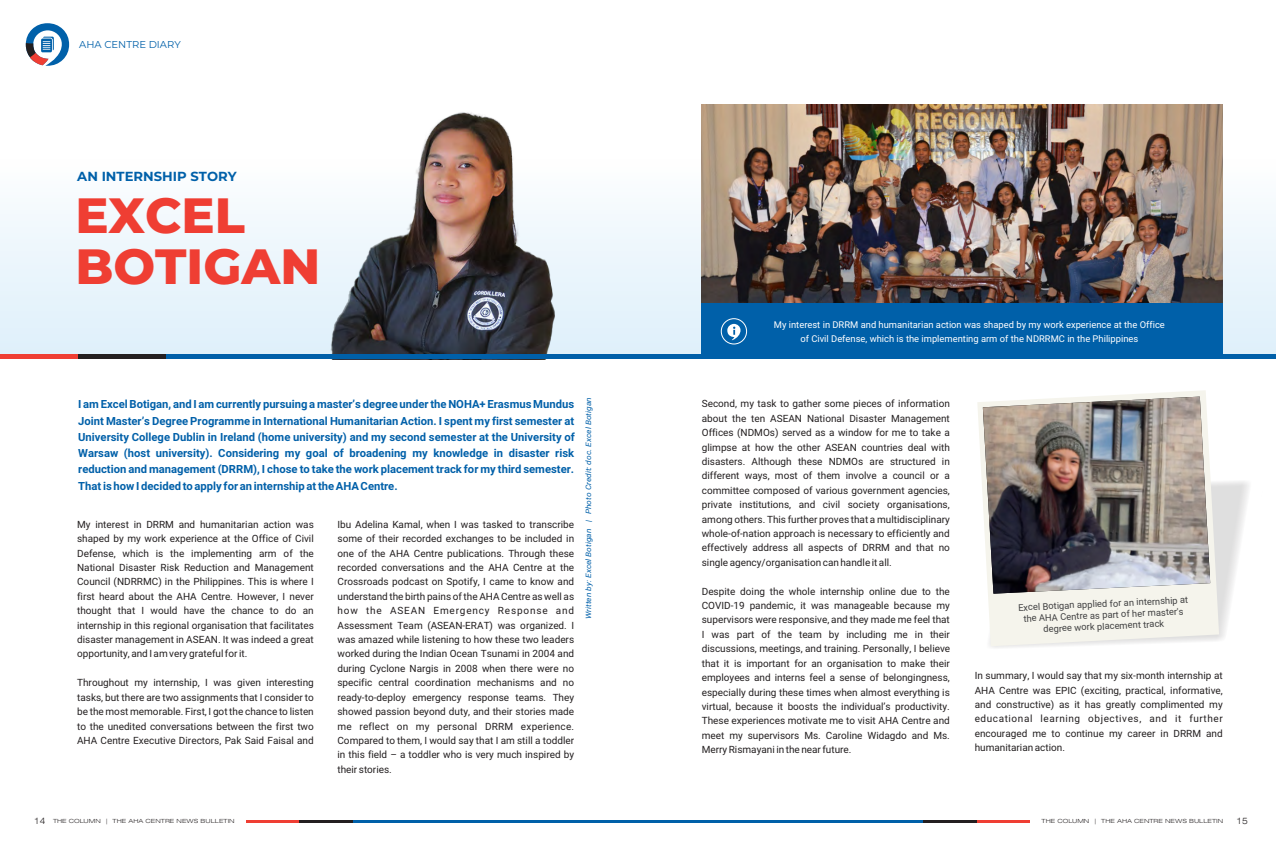
<style>
.page{position:relative;width:1276px;height:851px;background:#fff}
.page>*{position:absolute;margin:0;border:0;box-sizing:border-box;transform-origin:0 0}
.t1{font:800 49.5px/51.1px "Montserrat";color:#ef3e33}
.t2{font:700 13.12px "Montserrat";color:#0060a9}
.t3{font:700 11.25px/16.2px "Roboto";color:#0060a9;text-align:justify}
.t4{font:10px/14.4px "Roboto";color:#231f20;text-align:justify}
.t5{font:10px "Montserrat";color:#0060a9}
.t6{font:9.38px/13.5px "Roboto";color:#fff;text-align:center}
.t7{font:9.38px/11.2px "Roboto";color:#404041;text-align:center}
.t8{font:300 expanded 8.75px "Swiss 721 BT";color:#231f20}
.t9{font:italic 7.5px "Roboto";color:#0060a9;scale:1.12 1}
.t10{font:300 expanded 5.62px "Swiss 721 BT";color:#231f20;scale:1.16 1}
.s1{font-size:8.75px}
</style>
<div class="page">
<hr style="left:976px;top:820px;width:54px;height:2px;background:#ef3e33">
<hr style="left:923px;top:820px;width:53px;height:2px;background:#231f20">
<hr style="left:638px;top:820px;width:285px;height:2px;background:#0060a9">
<hr style="left:246px;top:820px;width:53px;height:2px;background:#ef3e33">
<hr style="left:299px;top:820px;width:54px;height:2px;background:#231f20">
<hr style="left:353px;top:820px;width:285px;height:2px;background:#0060a9">
<svg style="left:26px;top:23px;width:43px;height:43px"></svg>
<div style="left:0;top:142px;width:1276px;height:216px;background:linear-gradient(to bottom,#fffffe,#dceefa)"></div>
<img style="left:702px;top:105px;width:520px;height:198px">
<div style="left:702px;top:303px;width:520px;height:55px;background:#0060a9"></div>
<svg style="left:990px;top:481px;width:259px;height:167px"></svg>
<svg style="left:977px;top:390px;width:242px;height:256px;fill:#f5f4ec"></svg>
<img style="left:983px;top:396px;width:227px;height:197px">
<svg style="left:721px;top:318px;width:26px;height:26px"></svg>
<svg style="left:727px;top:324px;width:13px;height:16px"></svg>
<img style="left:326px;top:112px;width:235px;height:242px">
<div style="left:0;top:354px;width:78px;height:5px;background:#ef3e33"></div>
<div style="left:78px;top:354px;width:88px;height:5px;background:#231f20"></div>
<div style="left:166px;top:354px;width:1110px;height:5px;background:#0060a9"></div>
<p class="t5" style="left:79px;top:38px;width:103px">AHA CENTRE DIARY</p>
<h2 class="t2" style="left:77px;top:168px;width:161px">AN INTERNSHIP STORY</h2>
<h1 class="t1" style="left:75px;top:189px;width:246px">EXCEL<br>BOTIGAN</h1>
<p class="t3" style="left:78px;top:397px;width:498px">I am Excel Botigan, and I am currently pursuing a master’s degree under the NOHA+ Erasmus Mundus Joint Master’s Degree Programme in International Humanitarian Action. I spent my first semester at University College Dublin in Ireland (home university) and my second semester at the University of Warsaw (host university). Considering my goal of broadening my knowledge in disaster risk reduction and management (DRRM), I chose to take the work placement track for my third semester.<br>That is how I decided to apply for an internship at the AHA Centre.</p>
<p class="t4" style="left:77px;top:518px;width:238px">My interest in DRRM and humanitarian action was shaped by my work experience at the Office of Civil Defense, which is the implementing arm of the National Disaster Risk Reduction and Management Council (NDRRMC) in the Philippines. This is where I first heard about the AHA Centre. However, I never thought that I would have the chance to do an internship in this regional organisation that facilitates disaster management in ASEAN. It was indeed a great opportunity, and I am very grateful for it.</p>
<p class="t4" style="left:77px;top:676px;width:238px">Throughout my internship, I was given interesting tasks, but there are two assignments that I consider to be the most memorable. First, I got the chance to listen to the unedited conversations between the first two AHA Centre Executive Directors, Pak Said Faisal and</p>
<p class="t4" style="left:337px;top:518px;width:238px">Ibu Adelina Kamal, when I was tasked to transcribe some of their recorded exchanges to be included in one of the AHA Centre publications. Through these recorded conversations and the AHA Centre at the Crossroads podcast on Spotify, I came to know and understand the birth pains of the AHA Centre as well as how the ASEAN Emergency Response and Assessment Team (ASEAN-ERAT) was organized. I was amazed while listening to how these two leaders worked during the Indian Ocean Tsunami in 2004 and during Cyclone Nargis in 2008 when there were no specific central coordination mechanisms and no ready-to-deploy emergency response teams. They showed passion beyond duty, and their stories made me reflect on my personal DRRM experience.<br>Compared to them, I would say that I am still a toddler in this field – a toddler who is very much inspired by their stories.</p>
<p class="t9" style="left:585px;top:619px;width:199px;rotate:-90deg">Written by: Excel Botigan | Photo Credit: doc. Excel Botigan</p>
<p class="t6" style="left:774px;top:319px;width:392px">My interest in DRRM and humanitarian action was shaped by my work experience at the Office of Civil Defense, which is the implementing arm of the NDRRMC in the Philippines</p>
<p class="t4" style="left:702px;top:397px;width:250px">Second, my task to gather some pieces of information about the ten ASEAN National Disaster Management Offices (NDMOs) served as a window for me to take a glimpse at how the other ASEAN countries deal with disasters. Although these NDMOs are structured in different ways, most of them involve a council or a committee composed of various government agencies, private institutions, and civil society organisations, among others. This further proves that a multidisciplinary whole-of-nation approach is necessary to efficiently and effectively address all aspects of DRRM and that no single agency/organisation can handle it all.</p>
<p class="t4" style="left:702px;top:585px;width:250px">Despite doing the whole internship online due to the COVID-19 pandemic, it was manageable because my supervisors were responsive, and they made me feel that I was part of the team by including me in their discussions, meetings, and training. Personally, I believe that it is important for an organisation to make their employees and interns feel a sense of belongingness, especially during these times when almost everything is virtual, because it boosts the individual’s productivity.<br>These experiences motivate me to visit AHA Centre and meet my supervisors Ms. Caroline Widagdo and Ms.<br>Merry Rismayani in the near future.</p>
<p class="t7" style="left:1018px;top:603px;width:172px;rotate:-3deg">Excel Botigan applied for an internship at the AHA Centre as part of her master's degree work placement track</p>
<p class="t4" style="left:974px;top:669px;width:250px">In summary, I would say that my six-month internship at AHA Centre was EPIC (exciting, practical, informative, and constructive) as it has greatly complimented my educational learning objectives, and it further encouraged me to continue my career in DRRM and humanitarian action.</p>
<p class="t10" style="left:34px;top:818px;width:174px"><span class="s1">14</span> THE COLUMN | THE AHA CENTRE NEWS BULLETIN</p>
<p class="t10" style="left:1041px;top:818px;width:158px">THE COLUMN | THE AHA CENTRE NEWS BULLETIN</p>
<p class="t8" style="left:1236px;top:817px;width:13px">15</p>
</div>
